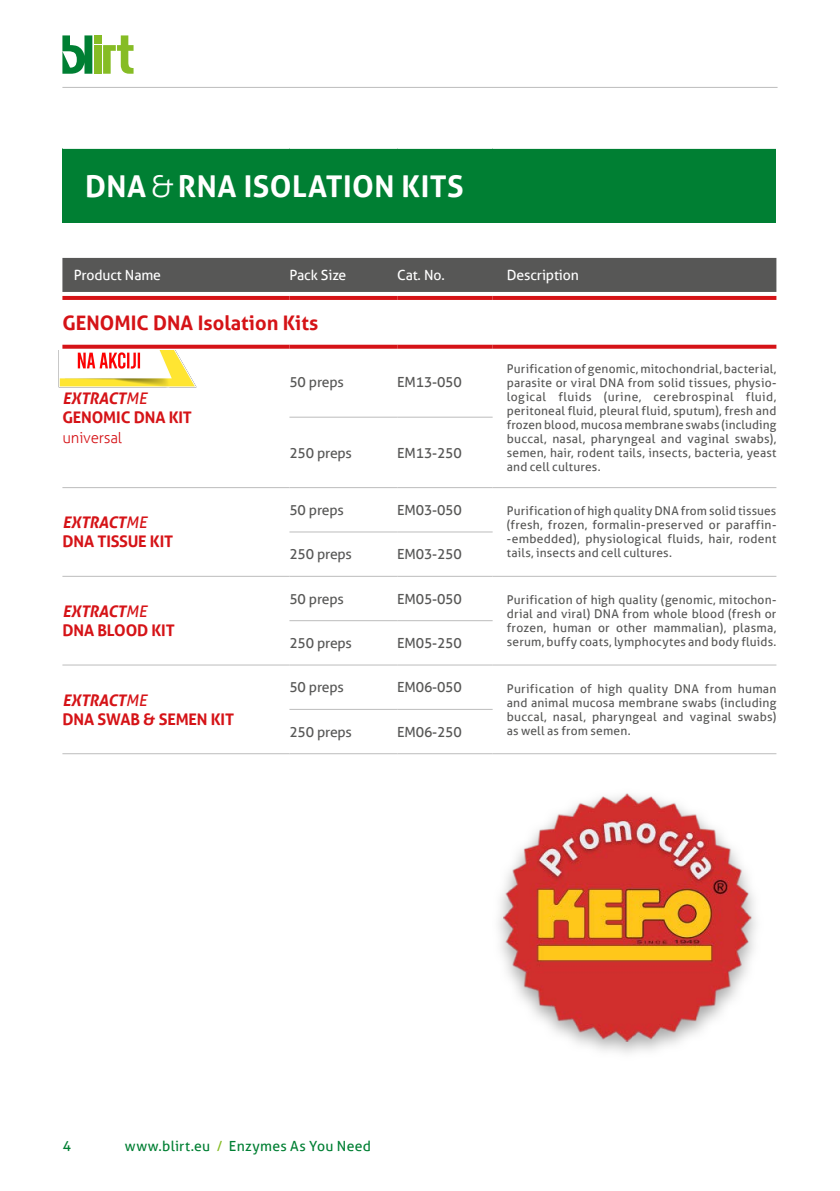
<style>
.page{position:relative;width:840px;height:1191px;background:#fff}
.page>*{position:absolute;margin:0;border:0;box-sizing:border-box;transform-origin:0 0}
.h0{font:700 30px "Aller";letter-spacing:.015em;color:#fff}
.t1{font:700 20px "Aller";color:#d51317}
.body_nazwy{font:700 16px/19px "Aller";letter-spacing:-.01em;color:#d51317}
.body_nazwy-2{font:300 15px "Aller";letter-spacing:-.01em;color:#d51317}
.body{font:14px "Aller";letter-spacing:-.015em;color:#575756}
.naglowek{font:14px "Aller";letter-spacing:-.01em;color:#fff}
.t2{font:14px "Aller";letter-spacing:.025em;color:#007f33}
.description{font:12px/14px "Aller";letter-spacing:.02em;color:#575756;text-align:justify}
.s1{font-weight:300}
.s2{font-style:italic}
.s3{font-weight:400;font-style:italic}
.s4{color:#86bc25}
</style>
<div class="page">
<hr style="left:62px;top:87px;width:715px;height:1px;background:#bcbcbc">
<svg style="left:62px;top:35px;width:30px;height:39px"></svg>
<div style="left:94px;top:35px;width:8px;height:9px;background:#86bc25"></div>
<div style="left:94px;top:45px;width:8px;height:29px;background:#86bc25"></div>
<svg style="left:103px;top:35px;width:30px;height:39px"></svg>
<div style="left:62px;top:148px;width:714px;height:76px;background:#007f33"></div>
<div style="left:62px;top:258px;width:714px;height:34px;background:#575756"></div>
<hr style="left:62px;top:147px;width:227px;height:2px;background:#fff">
<hr style="left:289px;top:147px;width:108px;height:2px;background:#fff">
<hr style="left:397px;top:147px;width:95px;height:2px;background:#fff">
<hr style="left:492px;top:147px;width:284px;height:2px;background:#fff">
<hr style="left:397px;top:417px;width:95px;height:1px;background:#bcbcbc">
<hr style="left:289px;top:531px;width:108px;height:1px;background:#bcbcbc">
<hr style="left:397px;top:531px;width:95px;height:1px;background:#bcbcbc">
<hr style="left:289px;top:620px;width:108px;height:1px;background:#bcbcbc">
<hr style="left:397px;top:620px;width:95px;height:1px;background:#bcbcbc">
<hr style="left:289px;top:709px;width:108px;height:1px;background:#bcbcbc">
<hr style="left:397px;top:709px;width:95px;height:1px;background:#bcbcbc">
<hr style="left:289px;top:487px;width:108px;height:1px;background:#bcbcbc">
<hr style="left:397px;top:487px;width:95px;height:1px;background:#bcbcbc">
<hr style="left:289px;top:576px;width:108px;height:1px;background:#bcbcbc">
<hr style="left:397px;top:576px;width:95px;height:1px;background:#bcbcbc">
<hr style="left:289px;top:664px;width:108px;height:1px;background:#bcbcbc">
<hr style="left:397px;top:664px;width:95px;height:1px;background:#bcbcbc">
<hr style="left:62px;top:487px;width:227px;height:1px;background:#bcbcbc">
<hr style="left:492px;top:487px;width:284px;height:1px;background:#bcbcbc">
<hr style="left:62px;top:576px;width:227px;height:1px;background:#bcbcbc">
<hr style="left:492px;top:576px;width:284px;height:1px;background:#bcbcbc">
<hr style="left:62px;top:664px;width:227px;height:1px;background:#bcbcbc">
<hr style="left:492px;top:664px;width:284px;height:1px;background:#bcbcbc">
<hr style="left:289px;top:417px;width:108px;height:1px;background:#bcbcbc">
<hr style="left:62px;top:753px;width:227px;height:1px;background:#bcbcbc">
<hr style="left:289px;top:753px;width:108px;height:1px;background:#bcbcbc">
<hr style="left:397px;top:753px;width:95px;height:1px;background:#bcbcbc">
<hr style="left:492px;top:753px;width:284px;height:1px;background:#bcbcbc">
<svg style="left:492px;top:345px;width:284px;height:4px"></svg>
<hr style="left:62px;top:296px;width:227px;height:4px;background:#d51317">
<hr style="left:289px;top:296px;width:108px;height:4px;background:#d51317">
<hr style="left:397px;top:296px;width:95px;height:4px;background:#d51317">
<hr style="left:492px;top:296px;width:284px;height:4px;background:#d51317">
<svg style="left:62px;top:345px;width:227px;height:4px"></svg>
<svg style="left:289px;top:345px;width:108px;height:4px"></svg>
<svg style="left:397px;top:345px;width:95px;height:4px"></svg>
<img style="left:498px;top:793px;width:258px;height:260px">
<img style="left:58px;top:350px;width:139px;height:38px">
<p class="h0" style="left:85px;top:168px;width:380px">DNA<span class="s1">&amp;</span>RNA ISOLATION KITS</p>
<p class="naglowek" style="left:74px;top:267px;width:89px">Product Name</p>
<p class="naglowek" style="left:289px;top:267px;width:58px">Pack Size</p>
<p class="naglowek" style="left:397px;top:267px;width:49px">Cat. No.</p>
<p class="naglowek" style="left:506px;top:267px;width:73px">Description</p>
<p class="t1" style="left:62px;top:310px;width:257px">GENOMIC DNA Isolation Kits</p>
<p class="body_nazwy" style="left:62px;top:388px;width:131px"><span class="s2">EXTRACT</span><span class="s3">ME<br></span>GENOMIC DNA KIT</p>
<p class="body_nazwy-2" style="left:62px;top:428px;width:61px">universal</p>
<p class="body_nazwy" style="left:62px;top:513px;width:112px"><span class="s2">EXTRACT</span><span class="s3">ME<br></span>DNA TISSUE KIT</p>
<p class="body_nazwy" style="left:62px;top:602px;width:114px"><span class="s2">EXTRACT</span><span class="s3">ME<br></span>DNA BLOOD KIT</p>
<p class="body_nazwy" style="left:62px;top:690px;width:173px"><span class="s2">EXTRACT</span><span class="s3">ME<br></span>DNA SWAB &amp; SEMEN KIT</p>
<p class="body" style="left:289px;top:373px;width:56px">50 preps</p>
<p class="body" style="left:397px;top:373px;width:66px">EM13-050</p>
<p class="body" style="left:289px;top:444px;width:64px">250 preps</p>
<p class="body" style="left:397px;top:444px;width:66px">EM13-250</p>
<p class="description" style="left:506px;top:361px;width:271px">Purification of genomic, mitochondrial, bacterial, parasite or viral DNA from solid tissues, physio&shy;logical fluids (urine, cerebrospinal fluid, peritoneal fluid, pleural fluid, sputum), fresh and frozen blood, mucosa membrane swabs (including buccal, nasal, pharyngeal and vaginal swabs), semen, hair, rodent tails, insects, bacteria, yeast and cell cultures.</p>
<p class="body" style="left:289px;top:501px;width:56px">50 preps</p>
<p class="body" style="left:397px;top:501px;width:66px">EM03-050</p>
<p class="description" style="left:506px;top:504px;width:271px">Purification of high quality DNA from solid tissues (fresh, frozen, formalin-preserved or paraffin--embedded), physiological fluids, hair, rodent</p>
<p class="body" style="left:289px;top:546px;width:64px">250 preps</p>
<p class="body" style="left:397px;top:546px;width:66px">EM03-250</p>
<p class="description" style="left:506px;top:546px;width:166px">tails, insects and cell cultures.</p>
<p class="body" style="left:289px;top:590px;width:56px">50 preps</p>
<p class="body" style="left:397px;top:590px;width:66px">EM05-050</p>
<p class="description" style="left:506px;top:593px;width:271px">Purification of high quality (genomic, mitochon&shy;drial and viral) DNA from whole blood (fresh or frozen, human or other mammalian), plasma,</p>
<p class="body" style="left:289px;top:634px;width:64px">250 preps</p>
<p class="body" style="left:397px;top:634px;width:66px">EM05-250</p>
<p class="description" style="left:506px;top:635px;width:271px">serum, buffy coats, lymphocytes and body fluids.</p>
<p class="body" style="left:289px;top:679px;width:56px">50 preps</p>
<p class="body" style="left:397px;top:679px;width:66px">EM06-050</p>
<p class="description" style="left:506px;top:681px;width:271px">Purification of high quality DNA from human and animal mucosa membrane swabs (including buccal, nasal, pharyngeal and vaginal swabs)</p>
<p class="body" style="left:289px;top:723px;width:64px">250 preps</p>
<p class="body" style="left:397px;top:723px;width:66px">EM06-250</p>
<p class="description" style="left:506px;top:723px;width:125px">as well as from semen.</p>
<p class="t2" style="left:62px;top:1137px;width:10px">4</p>
<p class="t2" style="left:125px;top:1137px;width:247px">www.blirt.eu <span class="s4">/</span> Enzymes As You Need</p>
</div>
